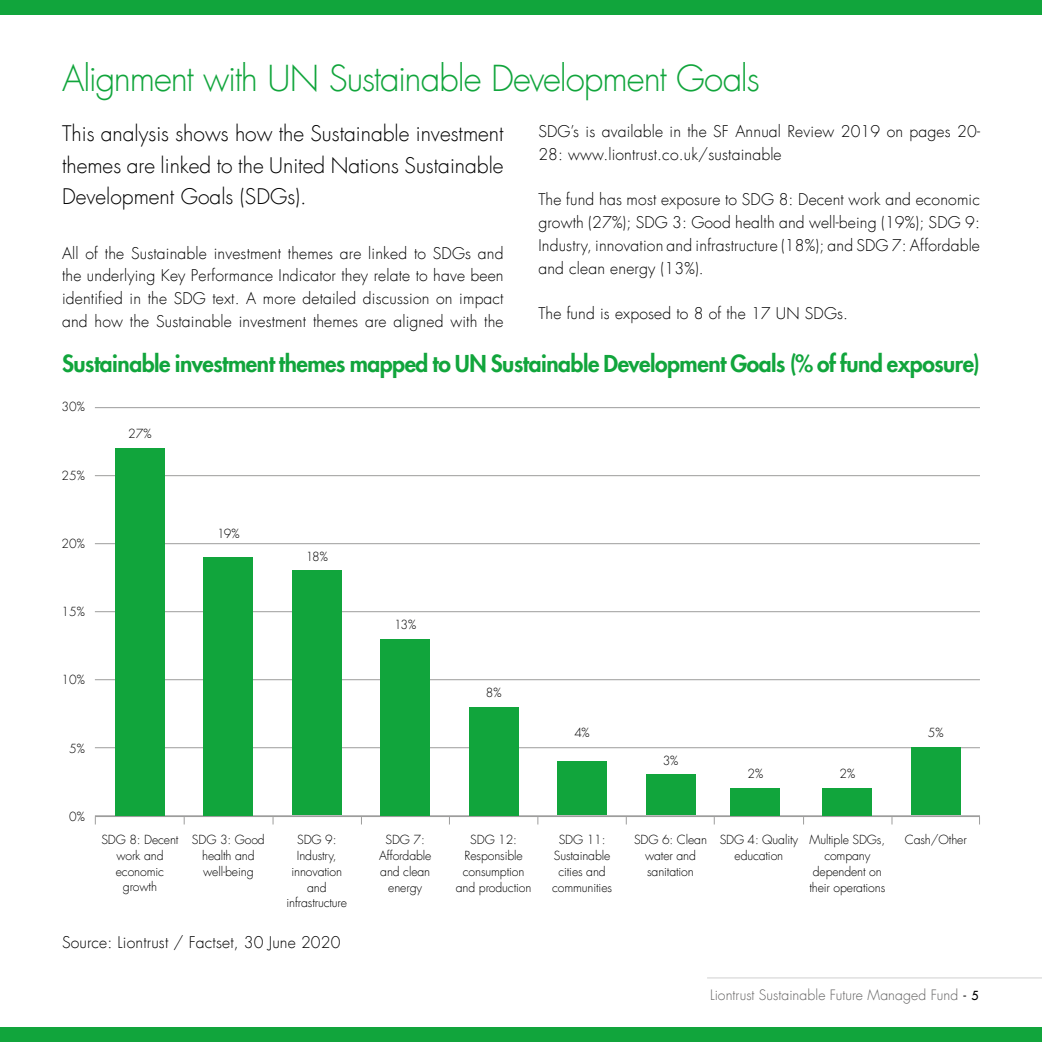
<style>
.page{position:relative;width:1042px;height:1042px;background:#fff}
.page>*{position:absolute;margin:0;border:0;box-sizing:border-box;transform-origin:0 0}
.t1{font:300 35px "Futura LT";letter-spacing:-.03em;color:#11a53c}
.t2{font:800 22.75px "Futura LT";letter-spacing:-.02em;color:#11a53c}
.t3{font:300 21px/31.5px "Futura LT";color:#000;text-align:justify}
.t4{font:300 15.75px/22.8px "Futura LT";letter-spacing:.01em;color:#000;text-align:justify}
.t5{font:300 14px "Futura LT";letter-spacing:.005em;color:#646363}
.t6{font:300 12.25px/15.8px "Futura LT";letter-spacing:-.01em;color:#000;text-align:center}
.s1{font-weight:400;font-size:12.25px;color:#000}
</style>
<div class="page">
<hr style="left:95px;top:747px;width:885px;height:1px;background:#9d9d9c">
<hr style="left:95px;top:679px;width:885px;height:1px;background:#9d9d9c">
<hr style="left:95px;top:815px;width:885px;height:2px;background:#9d9d9c">
<hr style="left:95px;top:611px;width:885px;height:1px;background:#9d9d9c">
<hr style="left:95px;top:543px;width:885px;height:1px;background:#9d9d9c">
<hr style="left:95px;top:407px;width:885px;height:1px;background:#9d9d9c">
<hr style="left:95px;top:475px;width:885px;height:1px;background:#9d9d9c">
<div style="left:115px;top:448px;width:50px;height:367px;background:#11a53c"></div>
<div style="left:204px;top:557px;width:49px;height:258px;background:#11a53c"></div>
<div style="left:292px;top:570px;width:50px;height:245px;background:#11a53c"></div>
<div style="left:380px;top:639px;width:50px;height:176px;background:#11a53c"></div>
<div style="left:469px;top:707px;width:49px;height:108px;background:#11a53c"></div>
<div style="left:557px;top:761px;width:50px;height:54px;background:#11a53c"></div>
<div style="left:646px;top:774px;width:49px;height:41px;background:#11a53c"></div>
<div style="left:911px;top:747px;width:49px;height:68px;background:#11a53c"></div>
<div style="left:730px;top:788px;width:50px;height:27px;background:#11a53c"></div>
<div style="left:822px;top:788px;width:50px;height:27px;background:#11a53c"></div>
<div style="left:0;top:0;width:1042px;height:15px;background:#11a53c"></div>
<div style="left:0;top:1027px;width:1042px;height:15px;background:#11a53c"></div>
<hr style="left:707px;top:977px;width:335px;height:1px;background:#d0d0d0">
<h1 class="t1" style="left:62px;top:57px;width:699px">Alignment with UN Sustainable Development Goals</h1>
<p class="t4" style="left:538px;top:120px;width:443px">SDG’s is available in the SF Annual Review 2019 on pages 20-<br>28: www.liontrust.co.uk/sustainable</p>
<p class="t4" style="left:538px;top:189px;width:443px">The fund has most exposure to SDG 8: Decent work and economic growth (27%); SDG 3: Good health and well-being (19%); SDG 9:<br>Industry, innovation and infrastructure (18%); and SDG 7: Affordable and clean energy (13%).</p>
<p class="t4" style="left:538px;top:302px;width:311px">The fund is exposed to 8 of the 17 UN SDGs.</p>
<h2 class="t2" style="left:62px;top:349px;width:919px">Sustainable investment themes mapped to UN Sustainable Development Goals (% of fund exposure)</h2>
<p class="t6" style="left:62px;top:399px;width:25px">30%</p>
<h3 class="t3" style="left:62px;top:119px;width:443px">This analysis shows how the Sustainable investment themes are linked to the United Nations Sustainable Development Goals (SDGs).</h3>
<p class="t4" style="left:62px;top:242px;width:443px">All of the Sustainable investment themes are linked to SDGs and the underlying Key Performance Indicator they relate to have been identified in the SDG text. A more detailed discussion on impact and how the Sustainable investment themes are aligned with the</p>
<p class="t6" style="left:62px;top:468px;width:25px">25%</p>
<p class="t6" style="left:128px;top:426px;width:25px">27%</p>
<p class="t6" style="left:62px;top:536px;width:25px">20%</p>
<p class="t6" style="left:217px;top:526px;width:24px">19%</p>
<p class="t6" style="left:306px;top:548px;width:24px">18%</p>
<p class="t6" style="left:62px;top:604px;width:25px">15%</p>
<p class="t6" style="left:394px;top:617px;width:24px">13%</p>
<p class="t6" style="left:62px;top:672px;width:25px">10%</p>
<p class="t6" style="left:69px;top:740px;width:17px">5%</p>
<p class="t6" style="left:69px;top:809px;width:17px">0%</p>
<p class="t6" style="left:486px;top:685px;width:17px">8%</p>
<p class="t6" style="left:574px;top:725px;width:17px">4%</p>
<p class="t6" style="left:663px;top:753px;width:17px">3%</p>
<p class="t6" style="left:747px;top:766px;width:17px">2%</p>
<p class="t6" style="left:839px;top:766px;width:17px">2%</p>
<p class="t6" style="left:928px;top:725px;width:17px">5%</p>
<p class="t6" style="left:101px;top:832px;width:79px">SDG 8: Decent work and economic growth</p>
<p class="t6" style="left:192px;top:832px;width:74px">SDG 3: Good health and well-being</p>
<p class="t6" style="left:286px;top:832px;width:62px">SDG 9:<br>Industry, innovation and infrastructure</p>
<p class="t6" style="left:379px;top:832px;width:54px">SDG 7:<br>Affordable and clean energy</p>
<p class="t6" style="left:456px;top:832px;width:77px">SDG 12:<br>Responsible consumption and production</p>
<p class="t6" style="left:552px;top:832px;width:62px">SDG 11:<br>Sustainable cities and communities</p>
<p class="t6" style="left:634px;top:832px;width:74px">SDG 6: Clean water and sanitation</p>
<p class="t6" style="left:720px;top:832px;width:80px">SDG 4: Quality education</p>
<p class="t6" style="left:809px;top:832px;width:77px">Multiple SDGs, company dependent on their operations</p>
<p class="t6" style="left:905px;top:832px;width:63px">Cash/Other</p>
<p class="t4" style="left:62px;top:931px;width:280px">Source: Liontrust / Factset, 30 June 2020</p>
<p class="t5" style="left:710px;top:986px;width:270px">Liontrust Sustainable Future Managed Fund <span class="s1">- 5</span></p>
</div>
